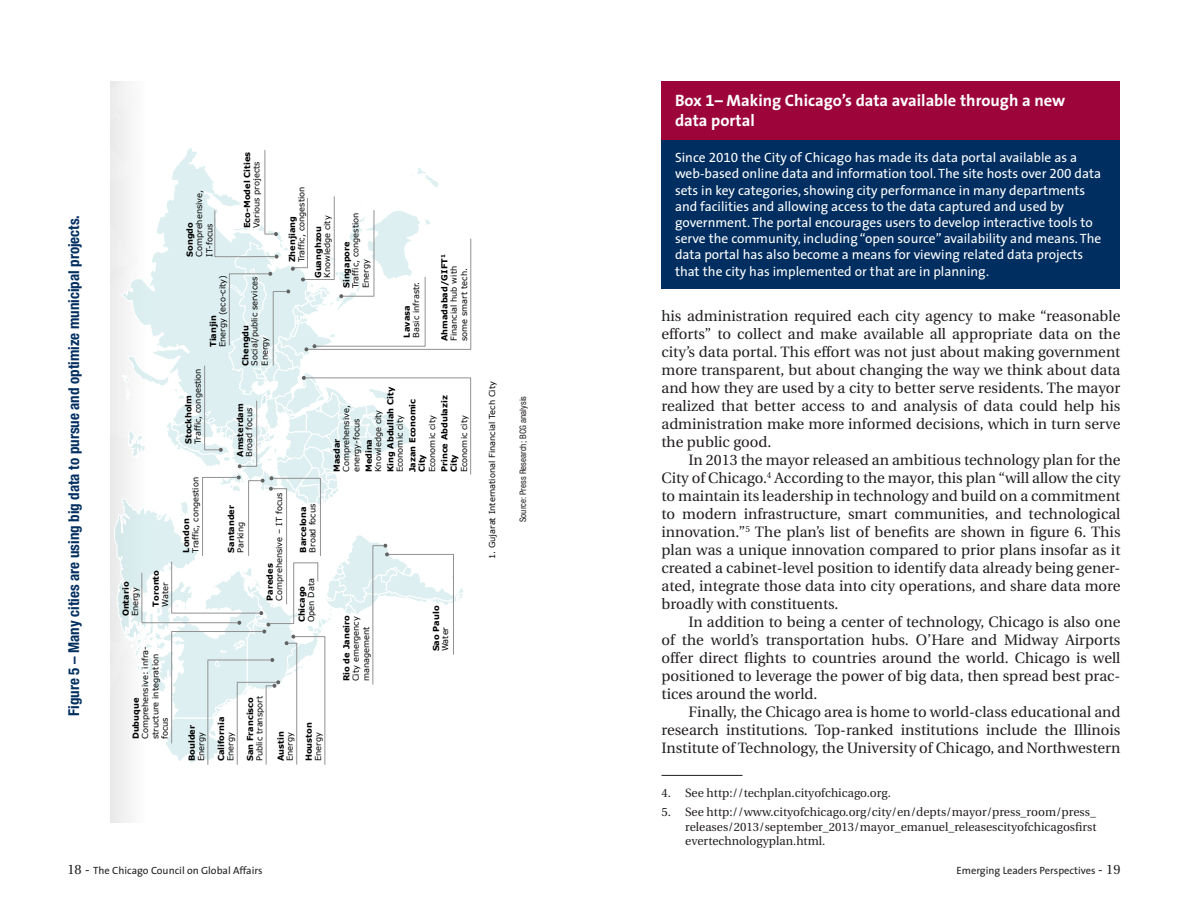
<style>
.page{position:relative;width:1188px;height:918px;background:#fff}
.page>*{position:absolute;margin:0;border:0;box-sizing:border-box;transform-origin:0 0}
.t1{font:700 16.5px/19.8px "The Sans";color:#fff}
.t2{font:15px/18px "Utopia";color:#231f20;text-align:justify}
.t3{font:700 condensed 15px "Helvetica Neue";color:#002e60}
.t4{font:13.5px/16.2px "The Sans";color:#fff}
.t5{font:12px/14.4px "Utopia";color:#231f20;text-align:justify}
.t6{font:10.5px "The Sans";color:#231f20}
.t7{font:condensed 9px "Helvetica Neue";color:#231f20}
.t8{font:8.25px/10.4px "Verdana";color:#000}
.t9{font:700 8.25px/9.3px "Verdana";color:#000}
.s1{font-weight:700}
.s2{font-family:"The Sans Bold Expert";font-weight:400}
.s3{font-family:"The Sans Expert"}
.s4{font-family:"Utopia";font-size:13.5px}
</style>
<div class="page">
<hr style="left:662px;top:775px;width:81px;height:1px;background:#231f20">
<svg style="left:114px;top:146px;width:358px;height:621px"></svg>
<div style="left:662px;top:139px;width:458px;height:150px;background:#002e60"></div>
<div style="left:662px;top:81px;width:458px;height:59px;background:#9d053a"></div>
<p class="t3" style="left:65px;top:716px;width:502px;rotate:-90deg">Figure 5 – Many cities are using big data to pursue and optimize municipal projects.</p>
<p class="t8" style="left:194px;top:257px;width:68px;rotate:-90deg">Comprehensive,<br>IT-focus</p>
<p class="t9" style="left:185px;top:257px;width:36px;rotate:-90deg">Songdo</p>
<p class="t8" style="left:217px;top:347px;width:73px;rotate:-90deg">Energy (eco-city)</p>
<p class="t9" style="left:208px;top:347px;width:33px;rotate:-90deg">Tianjin</p>
<p class="t8" style="left:193px;top:444px;width:77px;rotate:-90deg">Traffic, congestion</p>
<p class="t9" style="left:184px;top:444px;width:50px;rotate:-90deg">Stockholm</p>
<p class="t9" style="left:242px;top:228px;width:78px;rotate:-90deg">Eco-Model Cities</p>
<p class="t8" style="left:251px;top:228px;width:68px;rotate:-90deg">Various projects</p>
<p class="t8" style="left:249px;top:366px;width:90px;rotate:-90deg">Social/public services<br>Energy</p>
<p class="t9" style="left:241px;top:366px;width:42px;rotate:-90deg">Chengdu</p>
<p class="t9" style="left:235px;top:457px;width:55px;rotate:-90deg">Amsterdam</p>
<p class="t8" style="left:244px;top:457px;width:50px;rotate:-90deg">Broad focus</p>
<p class="t8" style="left:296px;top:262px;width:77px;rotate:-90deg">Traffic, congestion</p>
<p class="t9" style="left:287px;top:262px;width:48px;rotate:-90deg">Zhenjiang</p>
<p class="t9" style="left:313px;top:278px;width:54px;rotate:-90deg">Guanghzou</p>
<p class="t8" style="left:322px;top:278px;width:64px;rotate:-90deg">Knowledge city</p>
<p class="t8" style="left:350px;top:288px;width:77px;rotate:-90deg">Traffic, congestion<br>Energy</p>
<p class="t9" style="left:342px;top:288px;width:48px;rotate:-90deg">Singapore</p>
<p class="t8" style="left:411px;top:338px;width:57px;rotate:-90deg">Basic infrastr.</p>
<p class="t9" style="left:402px;top:338px;width:34px;rotate:-90deg">Lavasa</p>
<p class="t8" style="left:440px;top:341px;width:88px;line-height:9.3px;rotate:-90deg"><span class="s1">Ahmadabad/GIFT</span><sup>1<br></sup>Financial hub with</p>
<p class="t8" style="left:459px;top:341px;width:74px;rotate:-90deg">some smart tech.</p>
<p class="t9" style="left:386px;top:472px;width:87px;rotate:-90deg">King Abdullah City</p>
<p class="t9" style="left:440px;top:472px;width:78px;rotate:-90deg">Prince Abdulaziz<br>City</p>
<p class="t9" style="left:408px;top:472px;width:75px;rotate:-90deg">Jazan Economic<br>City</p>
<p class="t8" style="left:341px;top:472px;width:68px;rotate:-90deg">Comprehensive, energy-focus</p>
<p class="t8" style="left:373px;top:472px;width:64px;rotate:-90deg">Knowledge city</p>
<p class="t8" style="left:395px;top:472px;width:58px;rotate:-90deg">Economic city</p>
<p class="t8" style="left:427px;top:472px;width:58px;rotate:-90deg">Economic city</p>
<p class="t8" style="left:459px;top:472px;width:58px;rotate:-90deg">Economic city</p>
<p class="t9" style="left:332px;top:472px;width:35px;rotate:-90deg">Masdar</p>
<p class="t9" style="left:364px;top:472px;width:35px;rotate:-90deg">Medina</p>
<p class="t9" style="left:121px;top:616px;width:36px;rotate:-90deg">Ontario</p>
<p class="t8" style="left:130px;top:616px;width:30px;rotate:-90deg">Energy</p>
<p class="t9" style="left:151px;top:607px;width:38px;rotate:-90deg">Toronto</p>
<p class="t8" style="left:160px;top:607px;width:26px;rotate:-90deg">Water</p>
<p class="t8" style="left:190px;top:553px;width:77px;rotate:-90deg">Traffic, congestion</p>
<p class="t9" style="left:181px;top:553px;width:36px;rotate:-90deg">London</p>
<p class="t8" style="left:140px;top:739px;width:95px;rotate:-90deg">Comprehensive: infra&shy;structure integration</p>
<p class="t9" style="left:131px;top:739px;width:43px;rotate:-90deg">Dubuque</p>
<p class="t8" style="left:160px;top:739px;width:23px;rotate:-90deg">focus</p>
<p class="t9" style="left:187px;top:761px;width:37px;rotate:-90deg">Boulder</p>
<p class="t8" style="left:196px;top:761px;width:30px;rotate:-90deg">Energy</p>
<p class="t9" style="left:226px;top:553px;width:49px;rotate:-90deg">Santander</p>
<p class="t8" style="left:235px;top:553px;width:32px;rotate:-90deg">Parking</p>
<p class="t8" style="left:274px;top:601px;width:110px;rotate:-90deg">Comprehensive – IT focus</p>
<p class="t9" style="left:265px;top:601px;width:39px;rotate:-90deg">Paredes</p>
<p class="t9" style="left:298px;top:553px;width:48px;rotate:-90deg">Barcelona</p>
<p class="t8" style="left:307px;top:553px;width:50px;rotate:-90deg">Broad focus</p>
<p class="t9" style="left:297px;top:622px;width:38px;rotate:-90deg">Chicago</p>
<p class="t8" style="left:306px;top:622px;width:46px;rotate:-90deg">Open Data</p>
<p class="t9" style="left:216px;top:761px;width:46px;rotate:-90deg">California</p>
<p class="t8" style="left:225px;top:761px;width:30px;rotate:-90deg">Energy</p>
<p class="t9" style="left:245px;top:761px;width:65px;rotate:-90deg">San Francisco</p>
<p class="t8" style="left:254px;top:761px;width:67px;rotate:-90deg">Public transport</p>
<p class="t9" style="left:276px;top:761px;width:31px;rotate:-90deg">Austin</p>
<p class="t8" style="left:285px;top:761px;width:30px;rotate:-90deg">Energy</p>
<p class="t9" style="left:304px;top:761px;width:40px;rotate:-90deg">Houston</p>
<p class="t8" style="left:313px;top:761px;width:30px;rotate:-90deg">Energy</p>
<p class="t9" style="left:342px;top:681px;width:67px;rotate:-90deg">Rio de Janeiro</p>
<p class="t8" style="left:351px;top:681px;width:66px;rotate:-90deg">City emergency management</p>
<p class="t9" style="left:431px;top:651px;width:47px;rotate:-90deg">Sao Paulo</p>
<p class="t8" style="left:440px;top:651px;width:26px;rotate:-90deg">Water</p>
<p class="t8" style="left:487px;top:559px;width:180px;rotate:-90deg">1. Gujarat International Financial Tech City</p>
<p class="t7" style="left:518px;top:522px;width:128px;rotate:-90deg">Source: Press Research; BCG analysis</p>
<p class="t1" style="left:675px;top:91px;width:392px">Box <span class="s2">1</span>– Making Chicago’s data available through a new data portal</p>
<p class="t4" style="left:675px;top:149px;width:428px">Since <span class="s3">2010</span> the City of Chicago has made its data portal available as a web-based online data and information tool. The site hosts over <span class="s3">200</span> data sets in key categories, showing city performance in many departments and facilities and allowing access to the data captured and used by government. The portal encourages users to develop interactive tools to serve the community, including “open source” availability and means. The data portal has also become a means for viewing related data projects that the city has implemented or that are in planning.</p>
<p class="t2" style="left:662px;top:307px;width:461px">his administration required each city agency to make “reasonable efforts” to collect and make available all appropriate data on the city’s data portal. This effort was not just about making government more transparent, but about changing the way we think about data and how they are used by a city to better serve residents. The mayor realized that better access to and analysis of data could help his administration make more informed decisions, which in turn serve the public good.</p>
<p class="t2" style="left:662px;top:451px;width:461px;text-indent:27px">In 2013 the mayor released an ambitious technology plan for the City of Chicago.<sup>4</sup> According to the mayor, this plan “will allow the city to maintain its leadership in technology and build on a commitment to modern infrastructure, smart communities, and technological innovation.”<sup>5</sup> The plan’s list of benefits are shown in figure 6. This plan was a unique innovation compared to prior plans insofar as it created a cabinet-level position to identify data already being gener&shy;ated, integrate those data into city operations, and share data more broadly with constituents.</p>
<p class="t2" style="left:662px;top:613px;width:461px;text-indent:27px">In addition to being a center of technology, Chicago is also one of the world’s transportation hubs. O’Hare and Midway Airports offer direct flights to countries around the world. Chicago is well positioned to leverage the power of big data, then spread best prac&shy;tices around the world.</p>
<p class="t2" style="left:662px;top:703px;width:461px;text-indent:27px">Finally, the Chicago area is home to world-class educational and research institutions. Top-ranked institutions include the Illinois Institute of Technology, the University of Chicago, and Northwestern</p>
<p class="t5" style="left:662px;top:786px;width:231px">4. See http://techplan.cityofchicago.org.</p>
<p class="t5" style="left:685px;top:805px;width:413px;text-indent:-24px">5. See http://www.cityofchicago.org/city/en/depts/mayor/press_room/press_ releases/2013/september_2013/mayor_emanuel_releasescityofchicagosfirst evertechnologyplan.html.</p>
<p class="t6" style="left:68px;top:862px;width:197px"><span class="s4">18 -</span> The Chicago Council on Global Affairs</p>
<p class="t6" style="left:957px;top:862px;width:165px">Emerging Leaders Perspectives <span class="s4">- 19</span></p>
</div>
